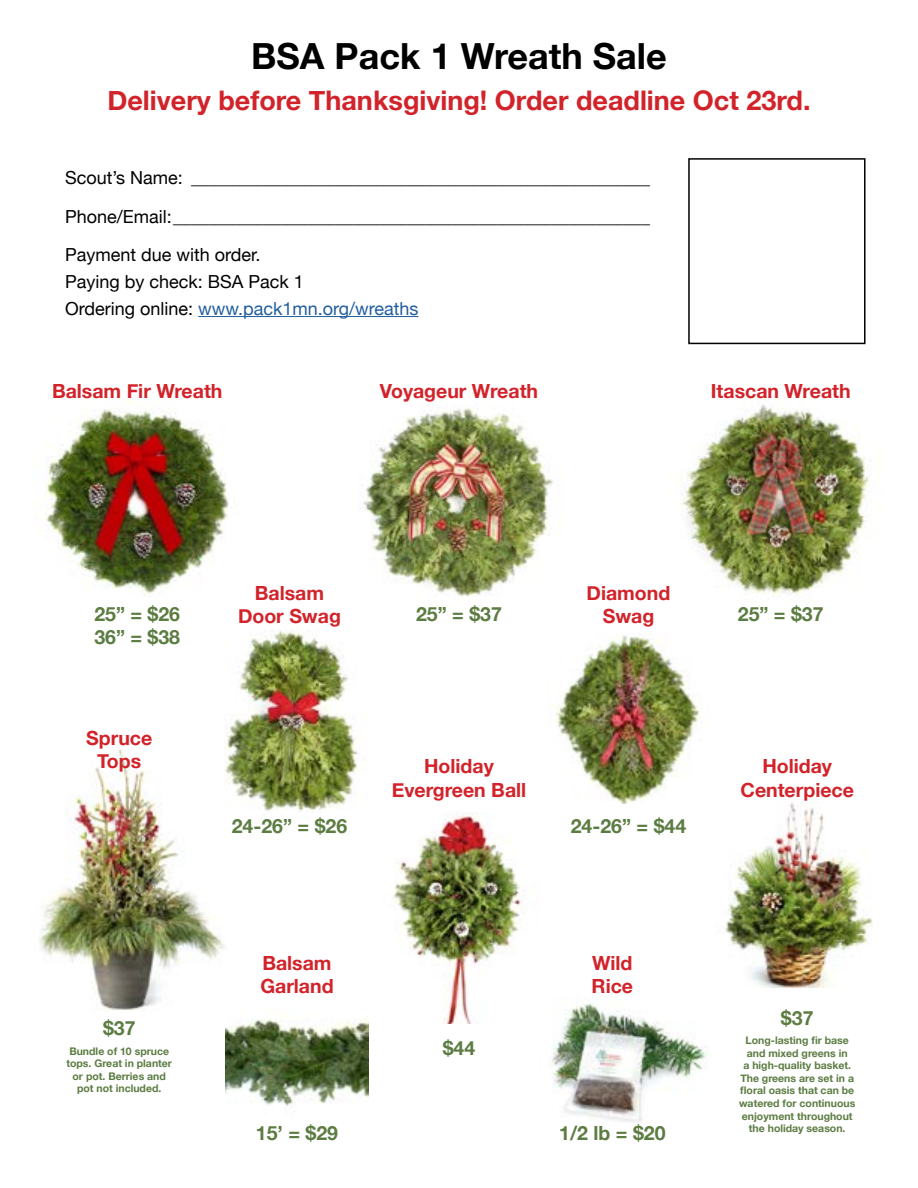
<style>
.page{position:relative;width:918px;height:1188px;background:#fff}
.page>*{position:absolute;margin:0;border:0;box-sizing:border-box;transform-origin:0 0}
.t1{font:700 36px "Helvetica Neue";color:#000}
.t2{font:700 27px "Helvetica Neue";color:#d2232a}
.t3{font:700 19.5px/23.4px "Helvetica Neue";color:#d2232a;text-align:center}
.t4{font:700 19.5px/23.4px "Helvetica Neue";color:#5c7c42}
.t5{font:18px/38.2px "Helvetica Neue";color:#000;text-align:justify}
.t6{font:700 10.5px/12.6px "Helvetica Neue";color:#5c7c42;text-align:center}
.s1{color:#215e9e}
</style>
<div class="page">
<div style="left:688px;top:158px;width:178px;height:186px;border:2px solid #000"></div>
<hr style="left:198px;top:316px;width:220px;height:1px;background:#215e9e">
<img style="left:40px;top:750px;width:185px;height:261px">
<img style="left:725px;top:802px;width:148px;height:185px">
<img style="left:34px;top:401px;width:195px;height:194px">
<img style="left:360px;top:407px;width:194px;height:190px">
<img style="left:679px;top:399px;width:190px;height:201px">
<img style="left:368px;top:813px;width:156px;height:210px">
<img style="left:201px;top:630px;width:177px;height:197px">
<img style="left:552px;top:633px;width:148px;height:170px">
<img style="left:552px;top:1003px;width:156px;height:120px">
<img style="left:226px;top:1019px;width:142px;height:88px">
<h1 class="t1" style="left:251px;top:28px;width:417px">BSA Pack 1 Wreath Sale</h1>
<h2 class="t2" style="left:107px;top:79px;width:705px">Delivery before Thanksgiving! Order deadline Oct 23rd.</h2>
<h3 class="t5" style="left:65px;top:160px;width:586px">Scout’s Name: ___________________________________________________ Phone/Email:_____________________________________________________ Payment due with order.</h3>
<h3 class="t5" style="left:65px;top:269px;width:355px;line-height:27px">Paying by check: BSA Pack 1<br>Ordering online: <span class="s1">www.pack1mn.org/wreaths</span></h3>
<h3 class="t3" style="left:52px;top:380px;width:172px">Balsam Fir Wreath</h3>
<h3 class="t3" style="left:380px;top:380px;width:160px">Voyageur Wreath</h3>
<h3 class="t3" style="left:711px;top:380px;width:141px">Itascan Wreath</h3>
<h3 class="t3" style="left:238px;top:582px;width:104px">Balsam<br>Door Swag</h3>
<h3 class="t3" style="left:587px;top:582px;width:85px">Diamond<br>Swag</h3>
<h3 class="t4" style="left:94px;top:603px;width:87px">25” = $26<br>36” = $38</h3>
<h3 class="t4" style="left:416px;top:603px;width:87px">25” = $37</h3>
<h3 class="t4" style="left:738px;top:603px;width:87px">25” = $37</h3>
<h3 class="t3" style="left:86px;top:727px;width:68px">Spruce<br>Tops</h3>
<h3 class="t4" style="left:232px;top:815px;width:117px">24-26” = $26</h3>
<h3 class="t3" style="left:392px;top:755px;width:136px">Holiday<br>Evergreen Ball</h3>
<h3 class="t3" style="left:741px;top:755px;width:115px">Holiday<br>Centerpiece</h3>
<h3 class="t4" style="left:571px;top:815px;width:117px">24-26” = $44</h3>
<h3 class="t3" style="left:260px;top:952px;width:75px;text-align:left">Balsam<br>Garland</h3>
<h3 class="t3" style="left:592px;top:952px;width:43px;text-align:left">Wild<br>Rice</h3>
<h3 class="t4" style="left:103px;top:1017px;width:34px">$37</h3>
<p class="t6" style="left:66px;top:1045px;width:107px">Bundle of 10 spruce tops. Great in planter or pot. Berries and pot not included.</p>
<h3 class="t4" style="left:443px;top:1037px;width:34px">$44</h3>
<h3 class="t4" style="left:256px;top:1122px;width:84px">15’ = $29</h3>
<h3 class="t4" style="left:559px;top:1122px;width:108px">1/2 lb = $20</h3>
<h3 class="t4" style="left:781px;top:1007px;width:34px">$37</h3>
<p class="t6" style="left:739px;top:1034px;width:118px">Long-lasting fir base and mixed greens in<br>a high-quality basket.<br>The greens are set in a floral oasis that can be watered for continuous enjoyment throughout the holiday season.</p>
</div>
